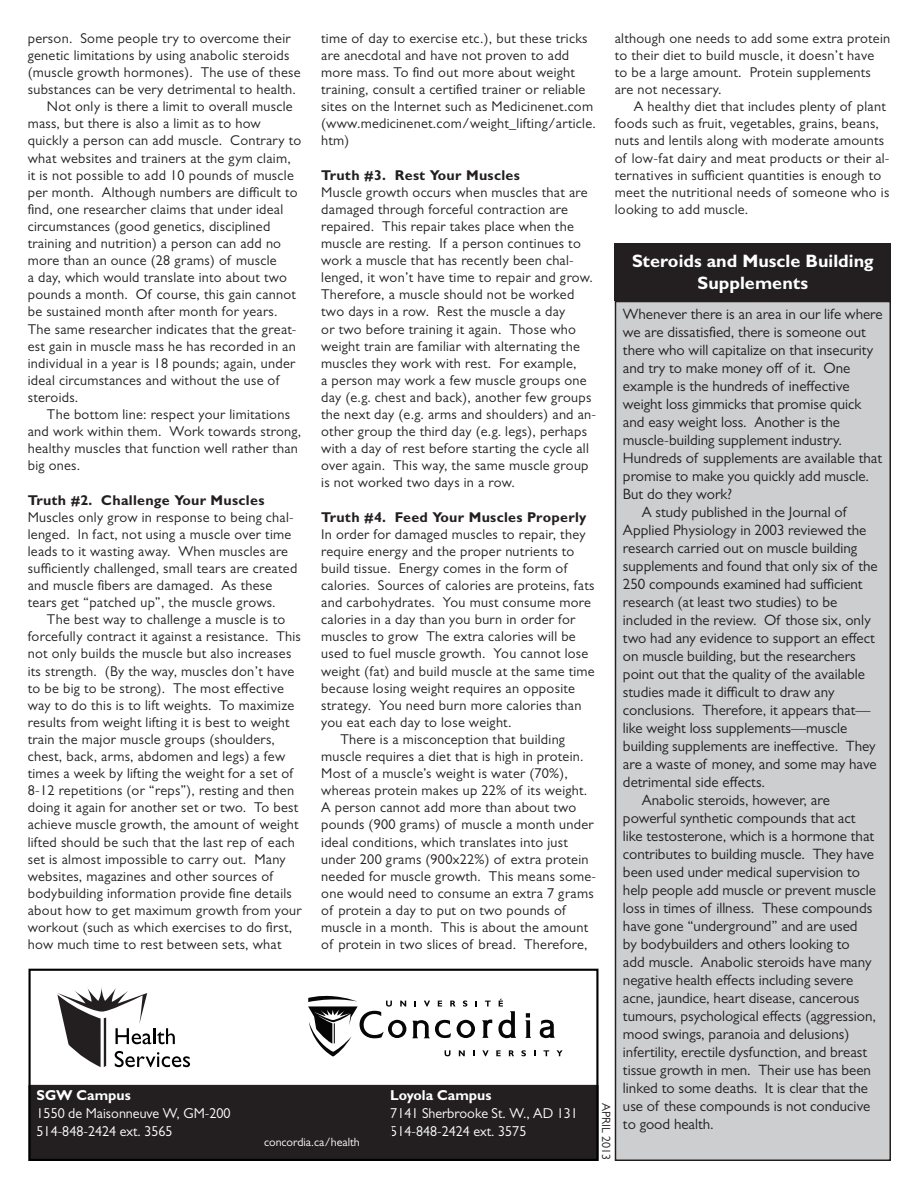
<style>
.page{position:relative;width:918px;height:1188px;background:#fff}
.page>*{position:absolute;margin:0;border:0;box-sizing:border-box;transform-origin:0 0}
.t1{font:700 18px/21.6px "Gill Sans MT Pro";color:#fff;text-align:center}
.t2{font:15px/18px "Gill Sans MT Pro";color:#231f20}
.t3{font:14.4px "Gill Sans MT Pro";color:#fff}
.t4{font:700 14.4px "Gill Sans MT Pro";color:#fff}
.Body_text{font:14.25px/17.1px "Gill Sans MT Pro";letter-spacing:.02em;color:#231f20}
.Body_text-2{font:700 14.25px "Gill Sans MT Pro";letter-spacing:.02em;color:#231f20}
.t5{font:12px "Gill Sans MT Pro";color:#fff}
.t6{font:12px "Gill Sans MT Pro";color:#231f20}
</style>
<div class="page">
<div style="left:29px;top:1086px;width:569px;height:74px;background:#231f20"></div>
<div style="left:28px;top:1085px;width:570px;height:76px;border:2px solid #231f20"></div>
<div style="left:29px;top:969px;width:570px;height:192px;border:2px solid #000"></div>
<svg style="left:57px;top:987px;width:133px;height:80px"></svg>
<svg style="left:457px;top:1020px;width:18px;height:18px"></svg>
<svg style="left:540px;top:1020px;width:15px;height:18px"></svg>
<svg style="left:412px;top:1020px;width:39px;height:18px"></svg>
<svg style="left:482px;top:1019px;width:10px;height:19px"></svg>
<svg style="left:525px;top:1013px;width:6px;height:25px"></svg>
<svg style="left:424px;top:1001px;width:6px;height:6px"></svg>
<svg style="left:438px;top:1001px;width:4px;height:6px"></svg>
<svg style="left:450px;top:1001px;width:5px;height:6px"></svg>
<svg style="left:463px;top:1001px;width:4px;height:6px"></svg>
<svg style="left:475px;top:1001px;width:2px;height:6px"></svg>
<svg style="left:485px;top:1001px;width:6px;height:6px"></svg>
<svg style="left:498px;top:999px;width:18px;height:39px"></svg>
<svg style="left:445px;top:1050px;width:5px;height:6px"></svg>
<svg style="left:459px;top:1050px;width:6px;height:6px"></svg>
<svg style="left:473px;top:1050px;width:2px;height:6px"></svg>
<svg style="left:482px;top:1050px;width:7px;height:6px"></svg>
<svg style="left:496px;top:1050px;width:5px;height:6px"></svg>
<svg style="left:509px;top:1050px;width:5px;height:6px"></svg>
<svg style="left:521px;top:1050px;width:5px;height:6px"></svg>
<svg style="left:534px;top:1050px;width:2px;height:6px"></svg>
<svg style="left:543px;top:1050px;width:6px;height:6px"></svg>
<svg style="left:557px;top:1050px;width:6px;height:6px"></svg>
<svg style="left:308px;top:996px;width:98px;height:61px"></svg>
<div style="left:615px;top:243px;width:276px;height:58px;background:#231f20"></div>
<div style="left:615px;top:302px;width:275px;height:858px;background:#cdced0"></div>
<p class="Body_text" style="left:28px;top:29px;width:274px">person. Some people try to overcome their genetic limitations by using anabolic steroids (muscle growth hormones). The use of these substances can be very detrimental to health.</p>
<p class="Body_text" style="left:28px;top:98px;width:275px;text-indent:19px">Not only is there a limit to overall muscle mass, but there is also a limit as to how quickly a person can add muscle. Contrary to what websites and trainers at the gym claim, it is not possible to add 10 pounds of muscle per month. Although numbers are difficult to find, one researcher claims that under ideal circumstances (good genetics, disciplined training and nutrition) a person can add no more than an ounce (28 grams) of muscle<br>a day, which would translate into about two pounds a month. Of course, this gain cannot be sustained month after month for years.<br>The same researcher indicates that the great&shy;est gain in muscle mass he has recorded in an individual in a year is 18 pounds; again, under ideal circumstances and without the use of steroids.</p>
<p class="Body_text" style="left:28px;top:406px;width:275px;text-indent:19px">The bottom line: respect your limitations and work within them. Work towards strong, healthy muscles that function well rather than big ones.</p>
<p class="Body_text-2" style="left:28px;top:491px;width:238px">Truth #2. Challenge Your Muscles</p>
<p class="Body_text" style="left:28px;top:508px;width:271px">Muscles only grow in response to being chal&shy;lenged. In fact, not using a muscle over time leads to it wasting away. When muscles are sufficiently challenged, small tears are created and muscle fibers are damaged. As these tears get “patched up”, the muscle grows.</p>
<p class="Body_text" style="left:28px;top:611px;width:275px;text-indent:19px">The best way to challenge a muscle is to forcefully contract it against a resistance. This not only builds the muscle but also increases its strength. (By the way, muscles don’t have to be big to be strong). The most effective way to do this is to lift weights. To maximize results from weight lifting it is best to weight train the major muscle groups (shoulders, chest, back, arms, abdomen and legs) a few times a week by lifting the weight for a set of 8-12 repetitions (or “reps”), resting and then doing it again for another set or two. To best achieve muscle growth, the amount of weight lifted should be such that the last rep of each set is almost impossible to carry out. Many websites, magazines and other sources of bodybuilding information provide fine details about how to get maximum growth from your workout (such as which exercises to do first, how much time to rest between sets, what</p>
<p class="Body_text" style="left:321px;top:29px;width:276px">time of day to exercise etc.), but these tricks are anecdotal and have not proven to add more mass. To find out more about weight training, consult a certified trainer or reliable sites on the Internet such as Medicinenet.com (www.medicinenet.com/weight_lifting/article. htm)</p>
<p class="Body_text-2" style="left:321px;top:166px;width:200px">Truth #3. Rest Your Muscles</p>
<p class="Body_text" style="left:321px;top:183px;width:276px">Muscle growth occurs when muscles that are damaged through forceful contraction are repaired. This repair takes place when the muscle are resting. If a person continues to work a muscle that has recently been chal&shy;lenged, it won’t have time to repair and grow.<br>Therefore, a muscle should not be worked two days in a row. Rest the muscle a day<br>or two before training it again. Those who weight train are familiar with alternating the muscles they work with rest. For example,<br>a person may work a few muscle groups one day (e.g. chest and back), another few groups the next day (e.g. arms and shoulders) and an&shy;other group the third day (e.g. legs), perhaps with a day of rest before starting the cycle all over again. This way, the same muscle group is not worked two days in a row.</p>
<p class="Body_text-2" style="left:321px;top:508px;width:267px">Truth #4. Feed Your Muscles Properly</p>
<p class="Body_text" style="left:321px;top:525px;width:275px">In order for damaged muscles to repair, they require energy and the proper nutrients to build tissue. Energy comes in the form of calories. Sources of calories are proteins, fats and carbohydrates. You must consume more calories in a day than you burn in order for muscles to grow The extra calories will be used to fuel muscle growth. You cannot lose weight (fat) and build muscle at the same time because losing weight requires an opposite strategy. You need burn more calories than you eat each day to lose weight.</p>
<p class="Body_text" style="left:321px;top:730px;width:276px;text-indent:19px">There is a misconception that building muscle requires a diet that is high in protein.<br>Most of a muscle’s weight is water (70%), whereas protein makes up 22% of its weight.<br>A person cannot add more than about two pounds (900 grams) of muscle a month under ideal conditions, which translates into just under 200 grams (900x22%) of extra protein needed for muscle growth. This means some&shy;one would need to consume an extra 7 grams of protein a day to put on two pounds of muscle in a month. This is about the amount of protein in two slices of bread. Therefore,</p>
<p class="Body_text" style="left:615px;top:29px;width:277px">although one needs to add some extra protein to their diet to build muscle, it doesn’t have to be a large amount. Protein supplements are not necessary.</p>
<p class="Body_text" style="left:615px;top:98px;width:276px;text-indent:19px">A healthy diet that includes plenty of plant foods such as fruit, vegetables, grains, beans, nuts and lentils along with moderate amounts of low-fat dairy and meat products or their al&shy;ternatives in sufficient quantities is enough to meet the nutritional needs of someone who is looking to add muscle.</p>
<p class="t1" style="left:632px;top:250px;width:243px">Steroids and Muscle Building<br>Supplements</p>
<p class="t2" style="left:623px;top:305px;width:261px">Whenever there is an area in our life where we are dissatisfied, there is someone out there who will capitalize on that insecurity and try to make money off of it. One example is the hundreds of ineffective weight loss gimmicks that promise quick and easy weight loss. Another is the muscle-building supplement industry.<br>Hundreds of supplements are available that promise to make you quickly add muscle.<br>But do they work?</p>
<p class="t2" style="left:623px;top:503px;width:256px;text-indent:19px">A study published in the Journal of Applied Physiology in 2003 reviewed the research carried out on muscle building supplements and found that only six of the 250 compounds examined had sufficient research (at least two studies) to be included in the review. Of those six, only two had any evidence to support an effect on muscle building, but the researchers point out that the quality of the available studies made it difficult to draw any conclusions. Therefore, it appears that— like weight loss supplements—muscle building supplements are ineffective. They are a waste of money, and some may have detrimental side effects.</p>
<p class="t2" style="left:623px;top:791px;width:255px;text-indent:19px">Anabolic steroids, however, are powerful synthetic compounds that act like testosterone, which is a hormone that contributes to building muscle. They have been used under medical supervision to help people add muscle or prevent muscle loss in times of illness. These compounds have gone “underground” and are used<br>by bodybuilders and others looking to<br>add muscle. Anabolic steroids have many negative health effects including severe acne, jaundice, heart disease, cancerous tumours, psychological effects (aggression, mood swings, paranoia and delusions) infertility, erectile dysfunction, and breast tissue growth in men. Their use has been linked to some deaths. It is clear that the use of these compounds is not conducive to good health.</p>
<p class="t4" style="left:37px;top:1086px;width:96px">SGW Campus</p>
<p class="t3" style="left:37px;top:1105px;width:195px">1550 de Maisonneuve W, GM-200</p>
<p class="t3" style="left:37px;top:1123px;width:138px">514-848-2424 ext. 3565</p>
<p class="t4" style="left:390px;top:1086px;width:103px">Loyola Campus</p>
<p class="t3" style="left:390px;top:1105px;width:189px">7141 Sherbrooke St. W., AD 131</p>
<p class="t3" style="left:390px;top:1123px;width:138px">514-848-2424 ext. 3575</p>
<p class="t6" style="left:613px;top:1103px;width:58px;rotate:90deg">APRIL 2013</p>
<p class="t5" style="left:264px;top:1134px;width:97px">concordia.ca/health</p>
</div>
